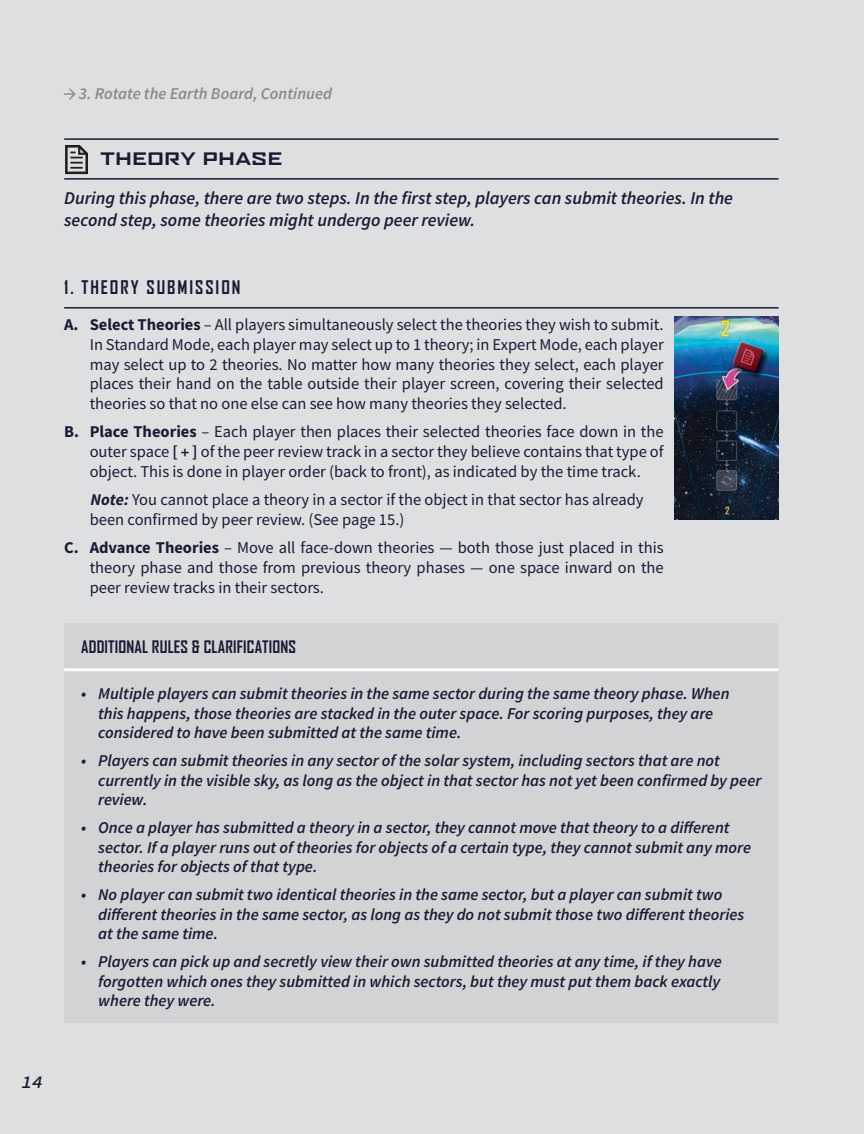
<style>
.page{position:relative;width:864px;height:1134px;background:#dedfe1}
.page>*{position:absolute;margin:0;border:0;box-sizing:border-box;transform-origin:0 0}
.t1{font:italic 600 18px/21.6px "Source Sans Pro";color:#181b33}
.t2{font:700 18px "Agency FB";letter-spacing:.11em;color:#181b33}
.t3{font:italic 600 18px "Source Code Pro";color:#181b33}
.t4{font:italic 600 16.5px/19.5px "Source Sans Pro";color:#181b33}
.t5{font:16.5px/19.8px "Source Sans Pro";color:#181b33;text-align:justify}
.t6{font:italic 600 16.5px "Source Sans Pro";color:#898989}
.t7{font:700 16.5px "Agency FB";letter-spacing:.01em;color:#181b33}
.t8{font:700 expanded 16.5px "Agency FB";color:#181b33}
.s1{font-weight:700}
.s2{font-weight:600}
.s3{font-weight:700;font-style:italic}
</style>
<div class="page">
<hr style="left:64px;top:138px;width:715px;height:2px;background:#181b33">
<hr style="left:64px;top:178px;width:715px;height:2px;background:#181b33">
<hr style="left:64px;top:307px;width:715px;height:2px;background:#181b33">
<div style="left:64px;top:623px;width:715px;height:400px;background:#d1d3d4"></div>
<hr style="left:64px;top:668px;width:715px;height:3px;background:#fff">
<svg style="left:65px;top:145px;width:23px;height:29px"></svg>
<img style="left:674px;top:317px;width:105px;height:202px">
<svg style="left:64px;top:88px;width:12px;height:12px"></svg>
<p class="t6" style="left:79px;top:82px;width:255px">3. Rotate the Earth Board, Continued</p>
<p class="t8" style="left:100px;top:150px;width:184px">THEORY PHASE</p>
<p class="t1" style="left:64px;top:187px;width:670px">During this phase, there are two steps. In the first step, players can submit theories. In the second step, some theories might undergo peer review.</p>
<p class="t2" style="left:64px;top:276px;width:178px">1. THEORY SUBMISSION</p>
<p class="t5" style="left:90px;top:314px;width:576px;text-indent:-26px"><span class="s1">A. Select Theories</span> – All players simultaneously select the theories they wish to submit.<br>In Standard Mode, each player may select up to 1 theory; in Expert Mode, each player may select up to 2 theories. No matter how many theories they select, each player places their hand on the table outside their player screen, covering their selected theories so that no one else can see how many theories they selected.</p>
<p class="t5" style="left:90px;top:422px;width:576px;text-indent:-26px"><span class="s1">B. Place Theories</span> – Each player then places their selected theories face down in the outer space <span class="s2">[ + ]</span> of the peer review track in a sector they believe contains that type of object. This is done in player order (back to front), as indicated by the time track.</p>
<p class="t5" style="left:90px;top:490px;width:555px"><span class="s3">Note:</span> You cannot place a theory in a sector if the object in that sector has already been confirmed by peer review. (See page 15.)</p>
<p class="t5" style="left:90px;top:538px;width:576px;text-indent:-26px"><span class="s1">C. Advance Theories</span> – Move all face-down theories — both those just placed in this theory phase and those from previous theory phases — one space inward on the peer review tracks in their sectors.</p>
<p class="t7" style="left:81px;top:636px;width:216px">ADDITIONAL RULES &amp; CLARIFICATIONS</p>
<p class="t4" style="left:98px;top:684px;width:633px;text-indent:-17px">• Multiple players can submit theories in the same sector during the same theory phase. When this happens, those theories are stacked in the outer space. For scoring purposes, they are considered to have been submitted at the same time.</p>
<p class="t4" style="left:98px;top:751px;width:665px;text-indent:-17px">• Players can submit theories in any sector of the solar system, including sectors that are not currently in the visible sky, as long as the object in that sector has not yet been confirmed by peer review.</p>
<p class="t4" style="left:98px;top:818px;width:654px;text-indent:-17px">• Once a player has submitted a theory in a sector, they cannot move that theory to a different sector. If a player runs out of theories for objects of a certain type, they cannot submit any more theories for objects of that type.</p>
<p class="t4" style="left:98px;top:885px;width:648px;text-indent:-17px">• No player can submit two identical theories in the same sector, but a player can submit two different theories in the same sector, as long as they do not submit those two different theories at the same time.</p>
<p class="t4" style="left:98px;top:952px;width:625px;text-align:justify;text-indent:-17px">• Players can pick up and secretly view their own submitted theories at any time, if they have forgotten which ones they submitted in which sectors, but they must put them back exactly where they were.</p>
<p class="t3" style="left:21px;top:1069px;width:23px">14</p>
</div>
